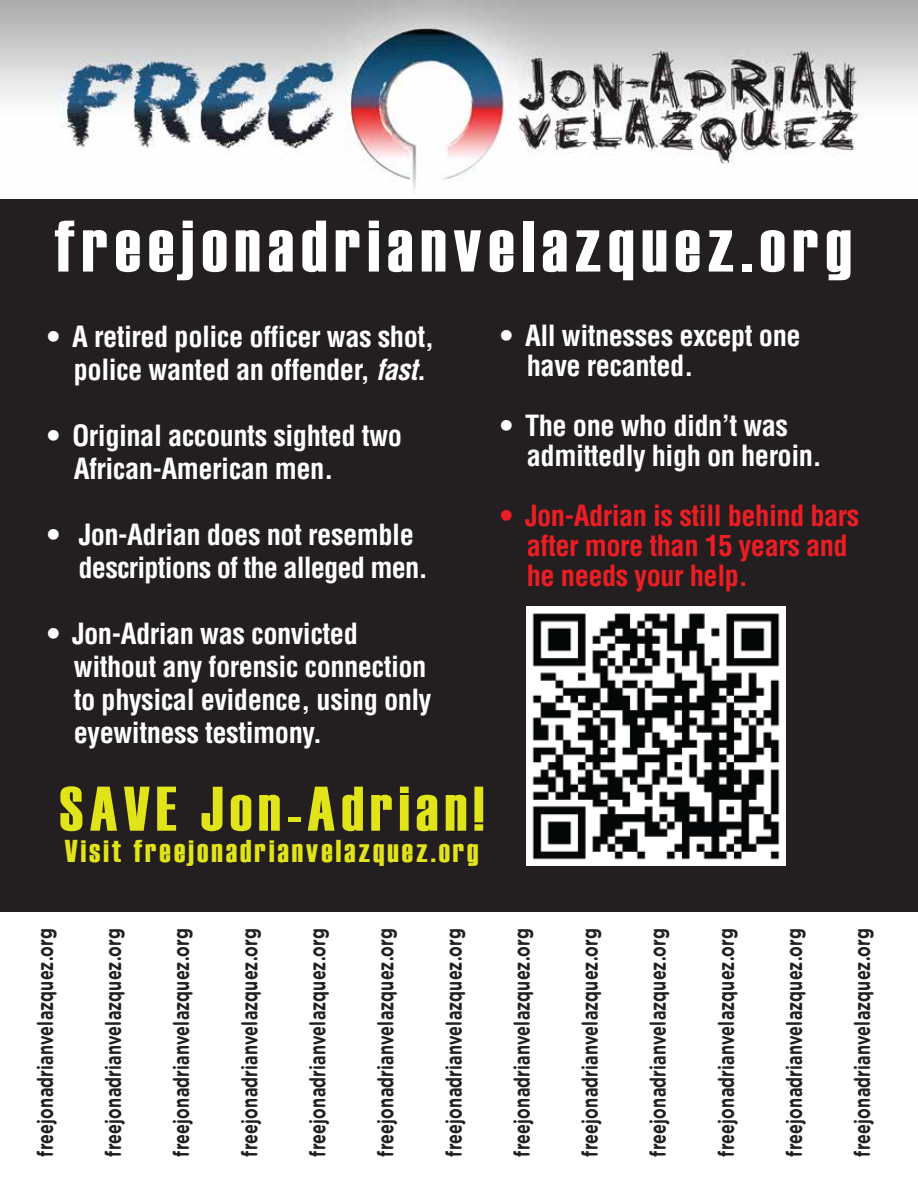
<style>
.page{position:relative;width:918px;height:1188px;background:#fff}
.page>*{position:absolute;margin:0;border:0;box-sizing:border-box;transform-origin:0 0}
.t1{font:72.75px "Haettenschweiler";letter-spacing:.1em;color:#fff}
.t2{font:63px "Haettenschweiler";letter-spacing:.1em;color:#e2e41a}
.t3{font:31.5px "Haettenschweiler";letter-spacing:.1em;color:#e2e41a}
.t4{font:700 condensed 28.5px/33px "Helvetica LT";letter-spacing:-.02em;color:#fff}
.t5{font:700 condensed 28.5px/30px "Helvetica LT";letter-spacing:-.02em;color:#ed1d24}
.t6{font:700 22.2px "Gotham Rounded";letter-spacing:.01em;color:#231f20;scale:.73 1}
.s1{font-style:italic}
</style>
<div class="page">
<img style="left:0;top:0;width:918px;height:200px">
<div style="left:0;top:200px;width:918px;height:712px;background:#231f20"></div>
<img style="left:526px;top:607px;width:259px;height:259px">
<h1 class="t1" style="left:54px;top:205px;width:799px">freejonadrianvelazquez.org</h1>
<p class="t4" style="left:47px;top:320px;width:388px;text-align:right">• A retired police officer was shot, police wanted an offender, <span class="s1">fast</span>.</p>
<p class="t4" style="left:74px;top:419px;width:330px;text-indent:-26px">• Original accounts sighted two<br>African-American men.</p>
<p class="t4" style="left:79px;top:518px;width:351px;text-indent:-31px">• Jon-Adrian does not resemble descriptions of the alleged men.</p>
<p class="t4" style="left:74px;top:617px;width:359px;text-indent:-26px">• Jon-Adrian was convicted without any forensic connection to physical evidence, using only eyewitness testimony.</p>
<h2 class="t2" style="left:59px;top:773px;width:426px">SAVE Jon-Adrian!</h2>
<h3 class="t3" style="left:65px;top:833px;width:415px">Visit freejonadrianvelazquez.org</h3>
<p class="t4" style="left:527px;top:320px;width:275px;line-height:30px;text-indent:-26px">• All witnesses except one have recanted.</p>
<p class="t4" style="left:527px;top:410px;width:297px;line-height:30px;text-indent:-26px">• The one who didn’t was admittedly high on heroin.</p>
<p class="t5" style="left:527px;top:500px;width:334px;text-indent:-26px">• Jon-Adrian is still behind bars after more than 15 years and he needs your help.</p>
<p class="t6" style="left:29px;top:1157px;width:314px;rotate:-90deg">freejonadrianvelazquez.org</p>
<p class="t6" style="left:97px;top:1157px;width:314px;rotate:-90deg">freejonadrianvelazquez.org</p>
<p class="t6" style="left:165px;top:1157px;width:314px;rotate:-90deg">freejonadrianvelazquez.org</p>
<p class="t6" style="left:233px;top:1157px;width:314px;rotate:-90deg">freejonadrianvelazquez.org</p>
<p class="t6" style="left:301px;top:1157px;width:314px;rotate:-90deg">freejonadrianvelazquez.org</p>
<p class="t6" style="left:369px;top:1157px;width:314px;rotate:-90deg">freejonadrianvelazquez.org</p>
<p class="t6" style="left:438px;top:1157px;width:314px;rotate:-90deg">freejonadrianvelazquez.org</p>
<p class="t6" style="left:506px;top:1157px;width:314px;rotate:-90deg">freejonadrianvelazquez.org</p>
<p class="t6" style="left:574px;top:1157px;width:314px;rotate:-90deg">freejonadrianvelazquez.org</p>
<p class="t6" style="left:642px;top:1157px;width:314px;rotate:-90deg">freejonadrianvelazquez.org</p>
<p class="t6" style="left:710px;top:1157px;width:314px;rotate:-90deg">freejonadrianvelazquez.org</p>
<p class="t6" style="left:778px;top:1157px;width:314px;rotate:-90deg">freejonadrianvelazquez.org</p>
<p class="t6" style="left:846px;top:1157px;width:314px;rotate:-90deg">freejonadrianvelazquez.org</p>
</div>
